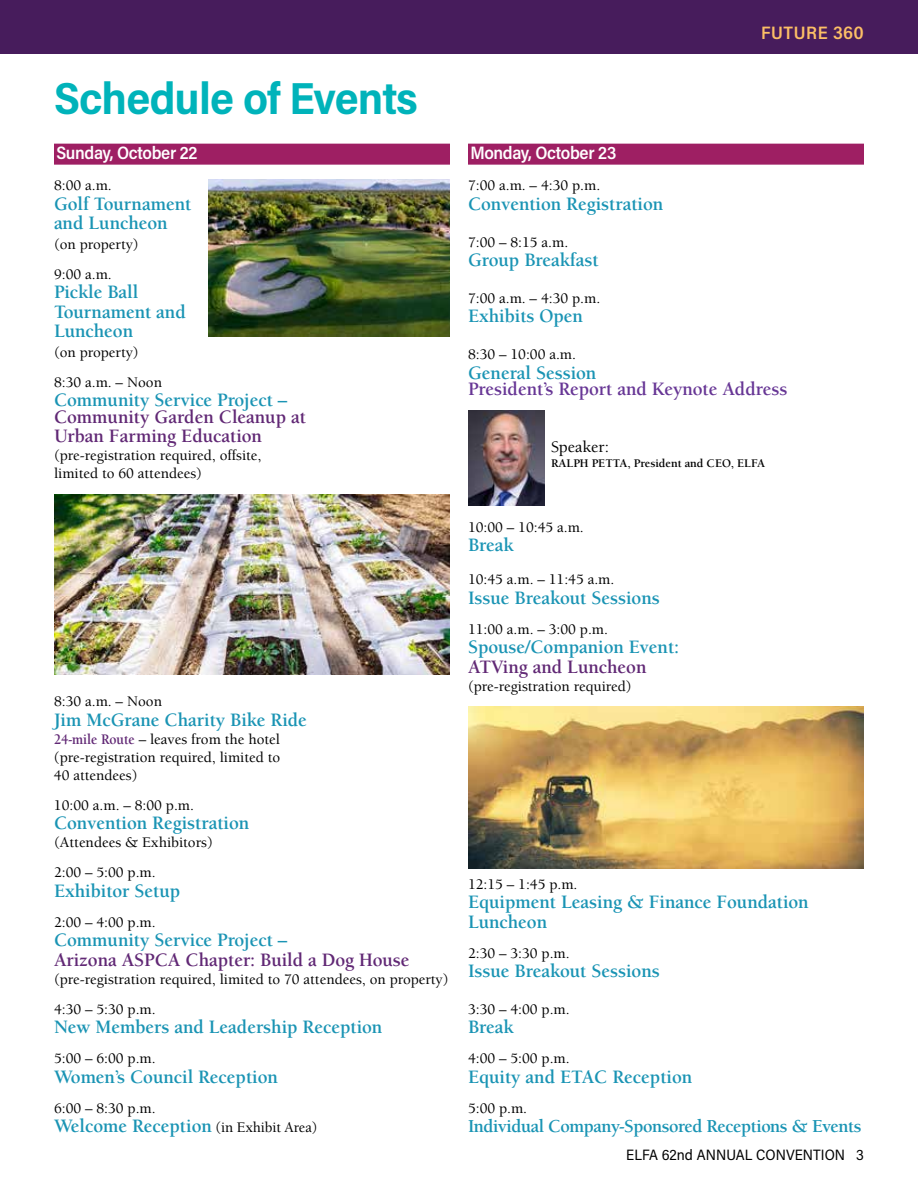
<style>
.page{position:relative;width:918px;height:1188px;background:#fff}
.page>*{position:absolute;margin:0;border:0;box-sizing:border-box;transform-origin:0 0}
.t1{font:700 45px "Acumin Pro Semi Cond";letter-spacing:-.02em;color:#00b3ba}
.t2{font:700 19.5px/19.5px "Berkeley Std";letter-spacing:-.005em;color:#1a94b4}
.t3{font:700 19.5px/19.5px "Berkeley Std";letter-spacing:-.005em;color:#612875}
.t4{font:700 19.5px "Berkeley Std";letter-spacing:-.005em;color:#673695}
.t5{font:700 18.75px "Berkeley Std";letter-spacing:-.025em;color:#1a94b4}
.t6{font:600 18px "Acumin Pro Semi Cond";letter-spacing:-.02em;color:#fff}
.t7{font:600 18px "Acumin Pro Semi Cond";letter-spacing:.025em;color:#fcbf66}
.t8{font:500 16.5px "Berkeley Std";color:#000}
.t9{font:500 15px/30px "Berkeley Std";color:#000}
.t10{font:15px "Acumin Pro Semi Cond";color:#000}
.t11{font:700 12px "Berkeley Std";letter-spacing:-.005em;color:#000}
.s1{font-weight:700;color:#612875}
.s2{font-weight:500;font-size:15px;color:#000}
</style>
<div class="page">
<div style="left:0;top:0;width:918px;height:54px;background:#471c5c"></div>
<div style="left:54px;top:144px;width:396px;height:21px;background:#9e1f63"></div>
<div style="left:468px;top:144px;width:396px;height:21px;background:#9e1f63"></div>
<img style="left:468px;top:706px;width:396px;height:162px">
<img style="left:208px;top:180px;width:242px;height:157px">
<img style="left:54px;top:495px;width:396px;height:179px">
<img style="left:468px;top:410px;width:76px;height:95px">
<h1 class="t1" style="left:54px;top:67px;width:365px">Schedule of Events</h1>
<p class="t6" style="left:56px;top:140px;width:143px">Sunday, October 22</p>
<p class="t9" style="left:54px;top:171px;width:59px">8:00 a.m.</p>
<h2 class="t2" style="left:54px;top:194px;width:139px">Golf Tournament and Luncheon</h2>
<p class="t9" style="left:54px;top:230px;width:86px">(on property)<br>9:00 a.m.</p>
<h2 class="t2" style="left:54px;top:283px;width:133px">Pickle Ball<br>Tournament and<br>Luncheon</h2>
<p class="t9" style="left:54px;top:338px;width:110px">(on property)<br>8:30 a.m. – Noon</p>
<h2 class="t2" style="left:54px;top:391px;width:235px">Community Service Project –</h2>
<h2 class="t3" style="left:54px;top:407px;width:254px">Community Garden Cleanup at<br>Urban Farming Education</h2>
<p class="t9" style="left:54px;top:447px;width:209px;line-height:18px">(pre-registration required, offsite, limited to 60 attendees)</p>
<p class="t9" style="left:54px;top:687px;width:110px">8:30 a.m. – Noon</p>
<h2 class="t2" style="left:54px;top:710px;width:255px">Jim McGrane Charity Bike Ride</h2>
<p class="t9" style="left:54px;top:731px;width:228px;line-height:18px;text-align:justify"><span class="s1">24-mile Route</span> – leaves from the hotel (pre-registration required, limited to 40 attendees)</p>
<p class="t9" style="left:54px;top:791px;width:142px">10:00 a.m. – 8:00 p.m.</p>
<h2 class="t2" style="left:54px;top:814px;width:197px">Convention Registration</h2>
<p class="t9" style="left:54px;top:828px;width:160px">(Attendees &amp; Exhibitors)<br>2:00 – 5:00 p.m.</p>
<h2 class="t2" style="left:54px;top:881px;width:128px">Exhibitor Setup</h2>
<p class="t9" style="left:54px;top:908px;width:103px">2:00 – 4:00 p.m.</p>
<h2 class="t2" style="left:54px;top:931px;width:235px">Community Service Project –</h2>
<h2 class="t3" style="left:54px;top:950px;width:357px">Arizona ASPCA Chapter: Build a Dog House</h2>
<p class="t9" style="left:54px;top:965px;width:396px">(pre-registration required, limited to 70 attendees, on property)<br>4:30 – 5:30 p.m.</p>
<h2 class="t2" style="left:54px;top:1018px;width:330px">New Members and Leadership Reception</h2>
<p class="t9" style="left:54px;top:1044px;width:103px">5:00 – 6:00 p.m.</p>
<h2 class="t2" style="left:54px;top:1067px;width:225px">Women’s Council Reception</h2>
<p class="t9" style="left:54px;top:1094px;width:103px">6:00 – 8:30 p.m.</p>
<h2 class="t2" style="left:54px;top:1117px;width:265px">Welcome Reception <span class="s2">(in Exhibit Area)</span></h2>
<p class="t7" style="left:761px;top:20px;width:104px">FUTURE 360</p>
<p class="t6" style="left:470px;top:140px;width:147px">Monday, October 23</p>
<p class="t9" style="left:468px;top:171px;width:134px">7:00 a.m. – 4:30 p.m.</p>
<h2 class="t2" style="left:468px;top:194px;width:197px">Convention Registration</h2>
<p class="t9" style="left:468px;top:227px;width:102px">7:00 – 8:15 a.m.</p>
<h2 class="t2" style="left:468px;top:251px;width:132px">Group Breakfast</h2>
<p class="t9" style="left:468px;top:284px;width:134px">7:00 a.m. – 4:30 p.m.</p>
<h2 class="t2" style="left:468px;top:307px;width:117px">Exhibits Open</h2>
<p class="t9" style="left:468px;top:340px;width:110px">8:30 – 10:00 a.m.</p>
<h2 class="t2" style="left:468px;top:363px;width:130px">General Session</h2>
<h2 class="t4" style="left:468px;top:379px;width:321px">President’s Report and Keynote Address</h2>
<p class="t8" style="left:551px;top:438px;width:59px">Speaker:</p>
<p class="t11" style="left:551px;top:457px;width:215px">RALPH PETTA, President and CEO, ELFA</p>
<p class="t9" style="left:468px;top:512px;width:117px">10:00 – 10:45 a.m.</p>
<h2 class="t2" style="left:468px;top:536px;width:47px">Break</h2>
<p class="t9" style="left:468px;top:565px;width:148px">10:45 a.m. – 11:45 a.m.</p>
<h2 class="t2" style="left:468px;top:588px;width:193px">Issue Breakout Sessions</h2>
<p class="t9" style="left:468px;top:614px;width:142px">11:00 a.m. – 3:00 p.m.</p>
<h2 class="t2" style="left:468px;top:638px;width:213px">Spouse/Companion Event:</h2>
<h2 class="t3" style="left:468px;top:657px;width:180px">ATVing and Luncheon</h2>
<p class="t9" style="left:468px;top:671px;width:165px">(pre-registration required)</p>
<p class="t9" style="left:468px;top:869px;width:111px">12:15 – 1:45 p.m.</p>
<h2 class="t2" style="left:468px;top:893px;width:342px">Equipment Leasing &amp; Finance Foundation<br>Luncheon</h2>
<p class="t9" style="left:468px;top:938px;width:103px">2:30 – 3:30 p.m.</p>
<h2 class="t2" style="left:468px;top:962px;width:193px">Issue Breakout Sessions</h2>
<p class="t9" style="left:468px;top:995px;width:103px">3:30 – 4:00 p.m.</p>
<h2 class="t2" style="left:468px;top:1018px;width:47px">Break</h2>
<p class="t9" style="left:468px;top:1044px;width:103px">4:00 – 5:00 p.m.</p>
<h2 class="t2" style="left:468px;top:1067px;width:226px">Equity and ETAC Reception</h2>
<p class="t9" style="left:468px;top:1094px;width:61px">5:00 p.m.</p>
<p class="t5" style="left:468px;top:1117px;width:395px">Individual Company-Sponsored Receptions &amp; Events</p>
<p class="t10" style="left:626px;top:1144px;width:239px">ELFA 62nd ANNUAL CONVENTION 3</p>
</div>
